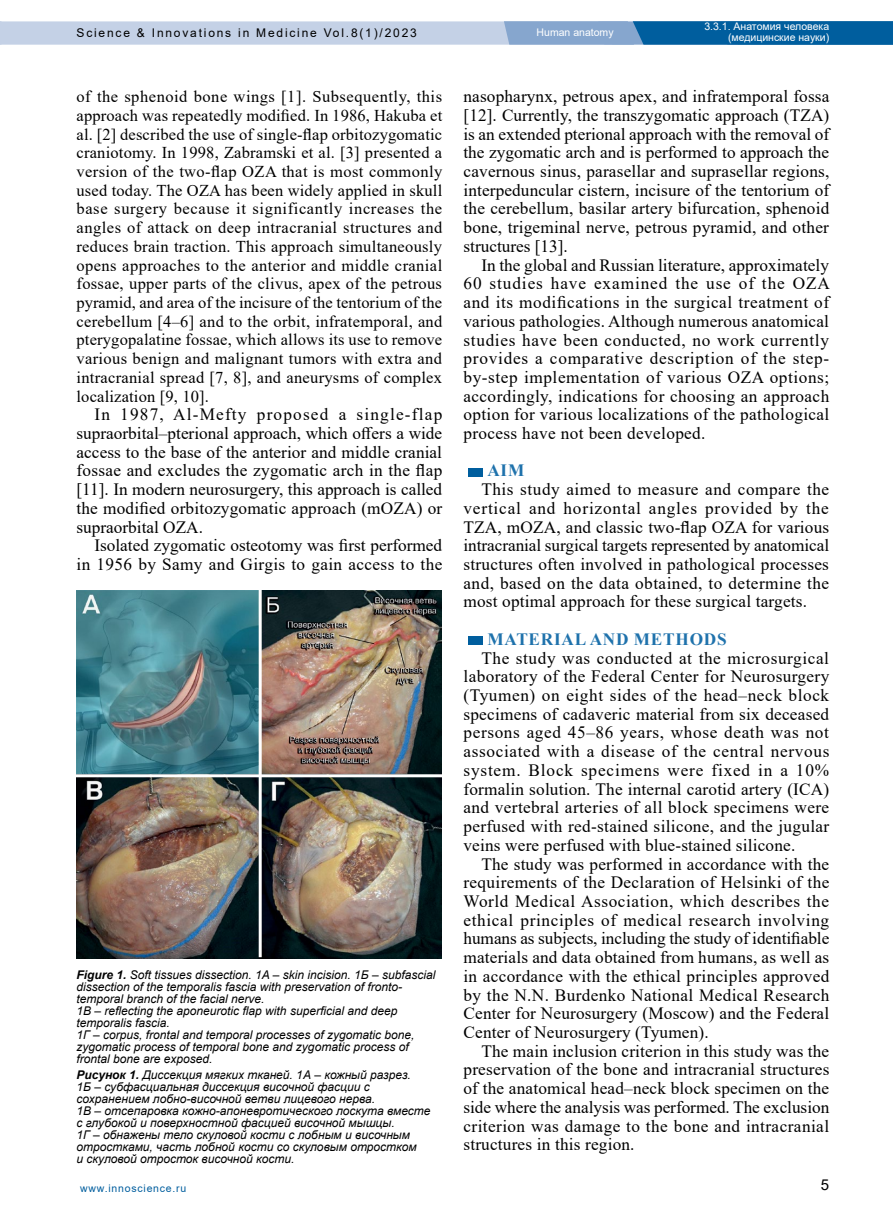
<style>
.page{position:relative;width:893px;height:1225px;background:#fff}
.page>*{position:absolute;margin:0;border:0;box-sizing:border-box;transform-origin:0 0}
.t1{font:17.25px/18.8px "Times New Roman";letter-spacing:.01em;color:#000;text-align:justify}
.t2{font:700 17.25px "Times New Roman";letter-spacing:.045em;color:#1f72ac}
.t3{font:16.5px/18.8px "Times New Roman";letter-spacing:.015em;color:#000;text-align:justify}
.t4{font:15px "Arial";color:#000}
.t5{font:italic 12px/12px "Arial";color:#000}
.t6{font:12px "Arial";letter-spacing:.15em;color:#000}
.t7{font:12px "Arial";letter-spacing:.15em;color:#fff}
.t8{font:10.5px/10.5px "Arial";color:#fff;text-align:right}
.t9{font:10.5px "Arial";letter-spacing:.075em;color:#005e9e}
.s1{font-weight:700}
</style>
<div class="page">
<svg style="left:0;top:21px;width:893px;height:24px;background:#85abce"></svg>
<div style="left:468px;top:468px;width:15px;height:8px;background:#005e9e"></div>
<div style="left:468px;top:636px;width:15px;height:9px;background:#005e9e"></div>
<img style="left:77px;top:590px;width:365px;height:369px">
<hr style="left:259px;top:590px;width:3px;height:367px;background:#fff">
<hr style="left:76px;top:774px;width:367px;height:3px;background:#fff">
<p class="t8" style="left:704px;top:21px;width:126px">3.3.1. Анатомия человека (медицинские науки)</p>
<p class="t6" style="left:77px;top:24px;width:342px">Science &amp; Innovations in Medicine Vol.8(1)/2023</p>
<p class="t8" style="left:537px;top:27px;width:79px">Human anatomy</p>
<p class="t7" style="left:765px;top:25px;width:65px">Хирургия</p>
<p class="t3" style="left:77px;top:87px;width:367px">of the sphenoid bone wings [1]. Subsequently, this approach was repeatedly modified. In 1986, Hakuba et al. [2] described the use of single-flap orbitozygomatic craniotomy. In 1998, Zabramski et al. [3] presented a version of the two-flap OZA that is most commonly used today. The OZA has been widely applied in skull base surgery because it significantly increases the angles of attack on deep intracranial structures and reduces brain traction. This approach simultaneously opens approaches to the anterior and middle cranial fossae, upper parts of the clivus, apex of the petrous pyramid, and area of the incisure of the tentorium of the cerebellum [4–6] and to the orbit, infratemporal, and pterygopalatine fossae, which allows its use to remove various benign and malignant tumors with extra and intracranial spread [7, 8], and aneurysms of complex localization [9, 10].</p>
<p class="t1" style="left:77px;top:404px;width:367px;text-indent:18px">In 1987, Al-Mefty proposed a single-flap supraorbital–pterional approach, which offers a wide access to the base of the anterior and middle cranial fossae and excludes the zygomatic arch in the flap [11]. In modern neurosurgery, this approach is called the modified orbitozygomatic approach (mOZA) or supraorbital OZA.</p>
<p class="t1" style="left:77px;top:535px;width:367px;text-align:right">Isolated zygomatic osteotomy was first performed in 1956 by Samy and Girgis to gain access to the</p>
<p class="t5" style="left:77px;top:968px;width:360px"><span class="s1">Figure 1.</span> Soft tissues dissection. 1A – skin incision. 1Б – subfascial dissection of the temporalis fascia with preservation of fronto&shy;temporal branch of the facial nerve.<br>1B – reflecting the aponeurotic flap with superficial and deep temporalis fascia.<br>1Г – corpus, frontal and temporal processes of zygomatic bone, zygomatic process of temporal bone and zygomatic process of frontal bone are exposed.</p>
<p class="t5" style="left:77px;top:1068px;width:356px"><span class="s1">Рисунок 1.</span> Диссекция мягких тканей. 1А – кожный разрез.<br>1Б – субфасциальная диссекция височной фасции с сохранением лобно-височной ветви лицевого нерва.<br>1В – отсепаровка кожно-апоневротического лоскута вместе с глубокой и поверхностной фасцией височной мышцы.<br>1Г – обнажены тело скуловой кости с лобным и височным отростками, часть лобной кости со скуловым отростком<br>и скуловой отросток височной кости.</p>
<p class="t1" style="left:463px;top:86px;width:367px">nasopharynx, petrous apex, and infratemporal fossa [12]. Currently, the transzygomatic approach (TZA) is an extended pterional approach with the removal of the zygomatic arch and is performed to approach the cavernous sinus, parasellar and suprasellar regions, interpeduncular cistern, incisure of the tentorium of the cerebellum, basilar artery bifurcation, sphenoid bone, trigeminal nerve, petrous pyramid, and other structures [13].</p>
<p class="t1" style="left:463px;top:255px;width:368px;text-indent:18px">In the global and Russian literature, approximately 60 studies have examined the use of the OZA and its modifications in the surgical treatment of various pathologies. Although numerous anatomical studies have been conducted, no work currently provides a comparative description of the step&shy;by-step implementation of various OZA options; accordingly, indications for choosing an approach option for various localizations of the pathological process have not been developed.</p>
<p class="t2" style="left:487px;top:458px;width:39px">AIM</p>
<p class="t1" style="left:463px;top:479px;width:367px;text-indent:18px">This study aimed to measure and compare the vertical and horizontal angles provided by the TZA, mOZA, and classic two-flap OZA for various intracranial surgical targets represented by anatomical structures often involved in pathological processes and, based on the data obtained, to determine the most optimal approach for these surgical targets.</p>
<p class="t2" style="left:487px;top:626px;width:241px">MATERIAL AND METHODS</p>
<p class="t1" style="left:463px;top:648px;width:367px;text-indent:18px">The study was conducted at the microsurgical laboratory of the Federal Center for Neurosurgery (Tyumen) on eight sides of the head–neck block specimens of cadaveric material from six deceased persons aged 45–86 years, whose death was not associated with a disease of the central nervous system. Block specimens were fixed in a 10% formalin solution. The internal carotid artery (ICA) and vertebral arteries of all block specimens were perfused with red-stained silicone, and the jugular veins were perfused with blue-stained silicone.</p>
<p class="t1" style="left:463px;top:853px;width:367px;text-indent:18px">The study was performed in accordance with the requirements of the Declaration of Helsinki of the World Medical Association, which describes the ethical principles of medical research involving humans as subjects, including the study of identifiable materials and data obtained from humans, as well as in accordance with the ethical principles approved by the N.N. Burdenko National Medical Research Center for Neurosurgery (Moscow) and the Federal Center of Neurosurgery (Tyumen).</p>
<p class="t1" style="left:463px;top:1041px;width:367px;text-indent:18px">The main inclusion criterion in this study was the preservation of the bone and intracranial structures of the anatomical head–neck block specimen on the side where the analysis was performed. The exclusion criterion was damage to the bone and intracranial structures in this region.</p>
<p class="t9" style="left:80px;top:1180px;width:108px">www.innoscience.ru</p>
<p class="t4" style="left:821px;top:1174px;width:10px">5</p>
</div>
